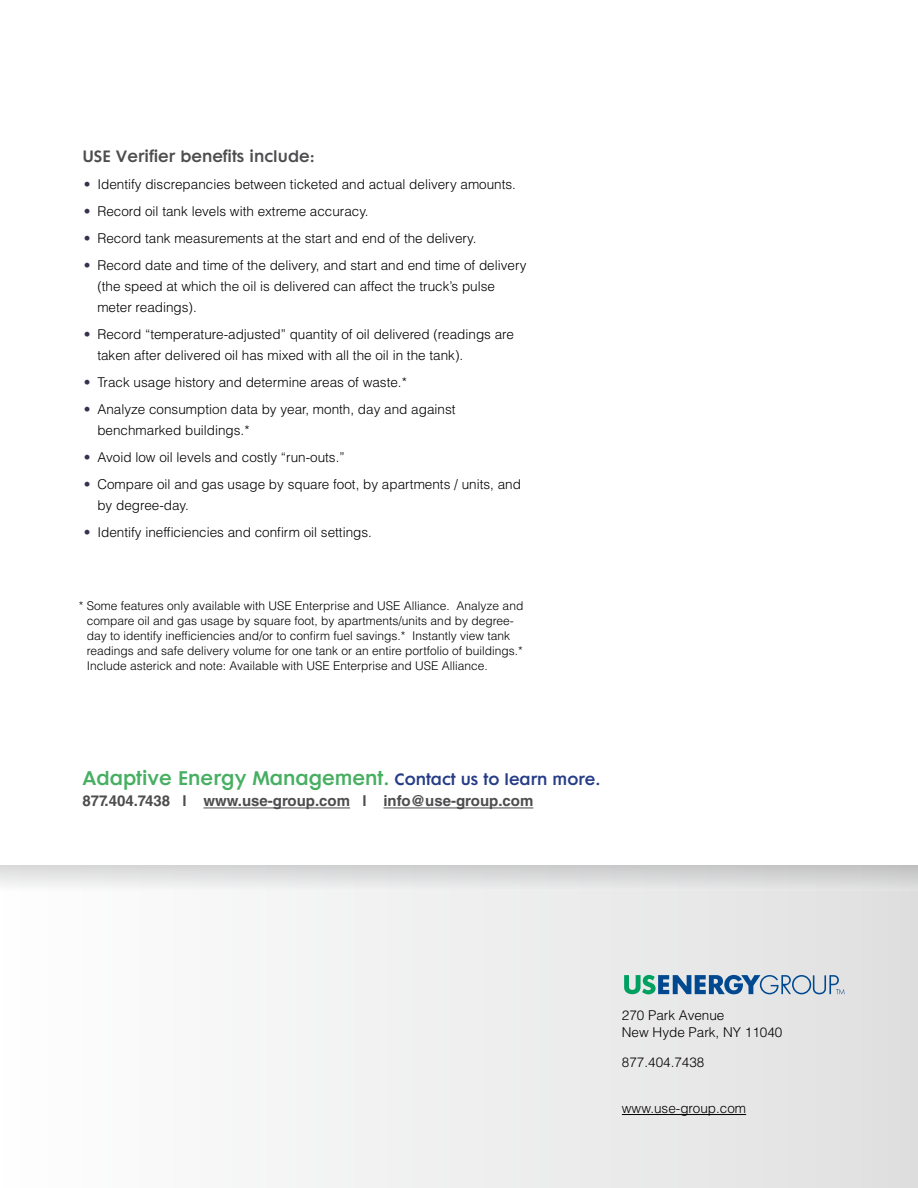
<style>
.page{position:relative;width:918px;height:1188px;background:#fff}
.page>*{position:absolute;margin:0;border:0;box-sizing:border-box;transform-origin:0 0}
.t1{font:18px "Cg Futura Maxi De";color:#47af62}
.t2{font:700 15px "Helvetica LT Std";color:#4d4d4f}
.t3{font:15px "Cg Futura Maxi De";color:#4d4d4f}
.t4{font:300 13.5px/21px "Helvetica LT Std";color:#000}
.t5{font:300 12px/15px "Helvetica LT Std";color:#000}
.s1{color:#333350}
.s2{font-size:15px;color:#263c86}
</style>
<div class="page">
<div style="left:0;top:866px;width:918px;height:322px;background:linear-gradient(to right,#fefeff,#e0e0e0)"></div>
<svg style="left:624px;top:975px;width:221px;height:19px;background:#7da6ba"></svg>
<hr style="left:204px;top:808px;width:146px;height:1px;background:#4d4d4f">
<hr style="left:383px;top:808px;width:150px;height:1px;background:#4d4d4f">
<hr style="left:622px;top:1114px;width:124px;height:1px;background:#000">
<svg style="left:0;top:866px;width:918px;height:25px;background:#dededf"></svg>
<p class="t3" style="left:82px;top:147px;width:234px">USE Verifier benefits include:</p>
<p class="t4" style="left:84px;top:174px;width:434px"><span class="s1">•</span> Identify discrepancies between ticketed and actual delivery amounts.</p>
<p class="t4" style="left:84px;top:201px;width:286px"><span class="s1">•</span> Record oil tank levels with extreme accuracy.</p>
<p class="t4" style="left:84px;top:228px;width:394px"><span class="s1">•</span> Record tank measurements at the start and end of the delivery.</p>
<p class="t4" style="left:97px;top:255px;width:431px;text-indent:-14px"><span class="s1">•</span> Record date and time of the delivery, and start and end time of delivery (the speed at which the oil is delivered can affect the truck’s pulse meter readings).</p>
<p class="t4" style="left:97px;top:324px;width:418px;text-indent:-14px"><span class="s1">•</span> Record “temperature-adjusted” quantity of oil delivered (readings are taken after delivered oil has mixed with all the oil in the tank).</p>
<p class="t4" style="left:84px;top:372px;width:325px"><span class="s1">•</span> Track usage history and determine areas of waste.*</p>
<p class="t4" style="left:97px;top:399px;width:360px;text-indent:-14px"><span class="s1">•</span> Analyze consumption data by year, month, day and against benchmarked buildings.*</p>
<p class="t4" style="left:84px;top:447px;width:262px"><span class="s1">•</span> Avoid low oil levels and costly “run-outs.”</p>
<p class="t4" style="left:97px;top:474px;width:425px;text-indent:-14px"><span class="s1">•</span> Compare oil and gas usage by square foot, by apartments / units, and by degree-day.</p>
<p class="t4" style="left:84px;top:522px;width:290px"><span class="s1">•</span> Identify inefficiencies and confirm oil settings.</p>
<p class="t5" style="left:87px;top:598px;width:438px;text-indent:-8px">* Some features only available with USE Enterprise and USE Alliance. Analyze and compare oil and gas usage by square foot, by apartments/units and by degree&shy;day to identify inefficiencies and/or to confirm fuel savings.* Instantly view tank readings and safe delivery volume for one tank or an entire portfolio of buildings.* Include asterick and note: Available with USE Enterprise and USE Alliance.</p>
<h1 class="t1" style="left:82px;top:768px;width:520px">Adaptive Energy Management. <span class="s2">Contact us to learn more.</span></h1>
<p class="t2" style="left:82px;top:792px;width:452px">877.404.7438 l www.use-group.com l info@use-group.com</p>
<p class="t4" style="left:622px;top:1007px;width:162px;line-height:16.5px">270 Park Avenue<br>New Hyde Park, NY 11040</p>
<p class="t4" style="left:622px;top:1051px;width:84px">877.404.7438</p>
<p class="t4" style="left:622px;top:1098px;width:126px">www.use-group.com</p>
</div>
